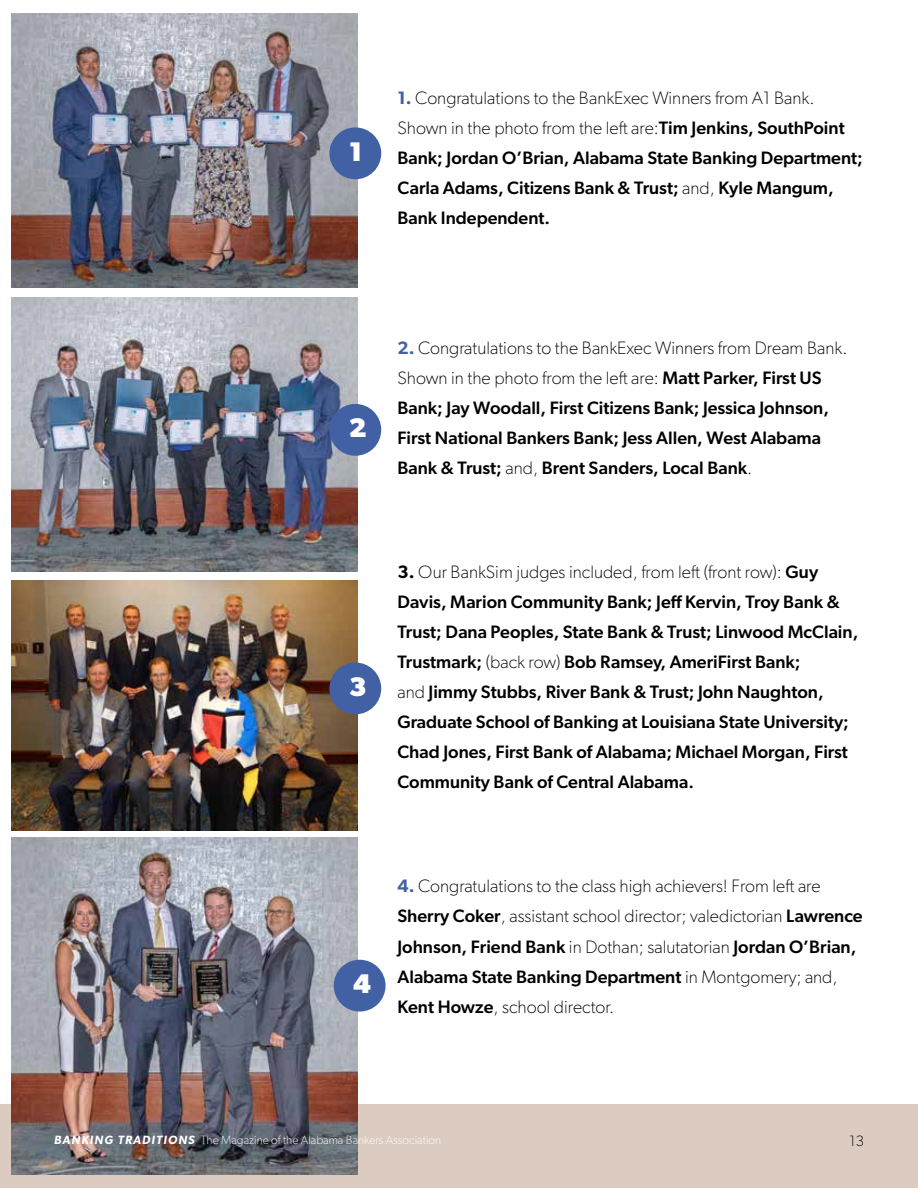
<style>
.page{position:relative;width:918px;height:1188px;background:#fff}
.page>*{position:absolute;margin:0;border:0;box-sizing:border-box;transform-origin:0 0}
.t1{font:700 27px "Gibson";color:#fff}
.t2{font:500 18px/30px "Gibson";color:#000}
.t3{font:100 18px/30px "Gibson";color:#000}
.t4{font:100 15px "Gibson";color:#000}
.t5{font:100 12px "Gibson";color:#fff}
.s1{font-weight:600;color:#4261a5}
.s2{font-weight:100}
.s3{font-weight:600}
.s4{font-weight:500}
.s5{font-weight:600;font-style:italic}
</style>
<div class="page">
<div style="left:0;top:1105px;width:918px;height:83px;background:#dbcbc0"></div>
<img style="left:12px;top:14px;width:345px;height:274px">
<div style="left:329px;top:127px;width:52px;height:52px;background:#4261a5;border-radius:50%"></div>
<img style="left:12px;top:837px;width:345px;height:337px">
<div style="left:334px;top:960px;width:52px;height:52px;background:#4261a5;border-radius:50%"></div>
<img style="left:12px;top:297px;width:345px;height:274px">
<div style="left:329px;top:404px;width:52px;height:52px;background:#4261a5;border-radius:50%"></div>
<img style="left:12px;top:580px;width:345px;height:250px">
<div style="left:329px;top:663px;width:52px;height:51px;background:#4261a5;border-radius:50%"></div>
<h1 class="t1" style="left:349px;top:136px;width:15px">1</h1>
<p class="t2" style="left:397px;top:82px;width:467px"><span class="s1">1.</span> <span class="s2">Congratulations to the BankExec Winners from A1 Bank.<br>Shown in the photo from the left are:</span>Tim Jenkins, SouthPoint Bank; Jordan O’Brian, Alabama State Banking Department; Carla Adams, Citizens Bank &amp; Trust; <span class="s2">and,</span> Kyle Mangum, Bank Independent.</p>
<h1 class="t1" style="left:349px;top:412px;width:19px">2</h1>
<p class="t2" style="left:397px;top:332px;width:451px"><span class="s1">2.</span> <span class="s2">Congratulations to the BankExec Winners from Dream Bank.<br>Shown in the photo from the left are:</span> Matt Parker, First US Bank; Jay Woodall, First Citizens Bank; Jessica Johnson, First National Bankers Bank; Jess Allen, West Alabama Bank &amp; Trust; <span class="s2">and,</span> Brent Sanders, Local Bank<span class="s2">.</span></p>
<h1 class="t1" style="left:349px;top:671px;width:19px">3</h1>
<p class="t2" style="left:397px;top:556px;width:462px"><span class="s3">3.</span> <span class="s2">Our BankSim judges included, from left (front row):</span> Guy Davis, Marion Community Bank; Jeff Kervin, Troy Bank &amp; Trust; Dana Peoples, State Bank &amp; Trust; Linwood McClain, Trustmark; <span class="s2">(back row)</span> Bob Ramsey, AmeriFirst Bank;<br><span class="s2">and</span> Jimmy Stubbs, River Bank &amp; Trust; John Naughton, Graduate School of Banking at Louisiana State University; Chad Jones, First Bank of Alabama; Michael Morgan, First Community Bank of Central Alabama.</p>
<h1 class="t1" style="left:353px;top:968px;width:19px">4</h1>
<p class="t3" style="left:397px;top:871px;width:467px"><span class="s1">4.</span> Congratulations to the class high achievers! From left are <span class="s4">Sherry Coker</span>, assistant school director; valedictorian <span class="s4">Lawrence Johnson, Friend Bank</span> in Dothan; salutatorian <span class="s4">Jordan O’Brian, Alabama State Banking Department</span> in Montgomery; and, <span class="s4">Kent Howze</span>, school director.</p>
<p class="t5" style="left:54px;top:1132px;width:389px"><span class="s5">BANKING TRADITIONS</span> The Magazine of the Alabama Bankers Association</p>
<p class="t4" style="left:850px;top:1132px;width:16px">13</p>
</div>
